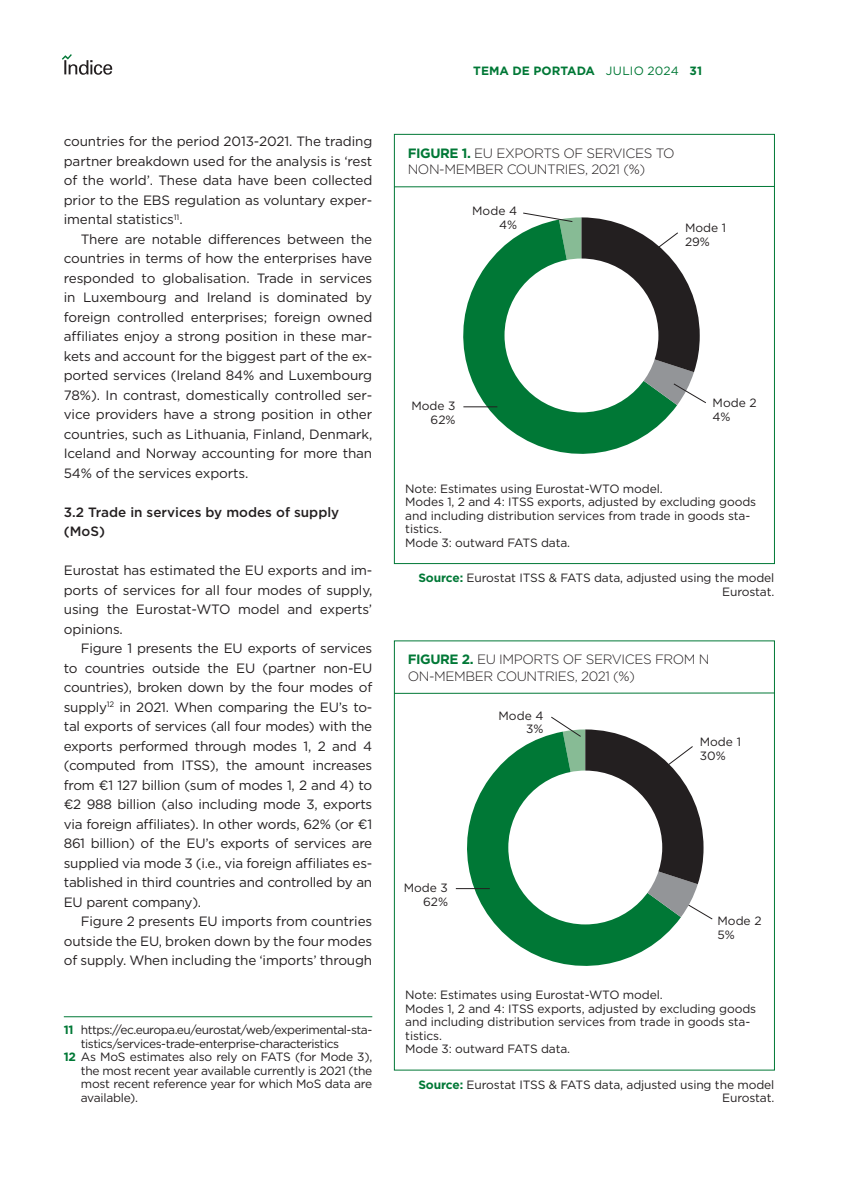
<style>
.page{position:relative;width:851px;height:1191px;background:#fff}
.page>*{position:absolute;margin:0;border:0;box-sizing:border-box;transform-origin:0 0}
._000_texto_comun{font:13.5px/19.5px "Gotham";letter-spacing:-.01em;color:#231f20;text-align:justify}
.t1{font:300 13.5px/16.5px "Gotham";letter-spacing:-.03em;color:#231f20}
._00_tit_02{font:500 13.5px/19.5px "Gotham";color:#231f20}
._000_texto_comun-2{font:12px/13.5px "Gotham";letter-spacing:-.01em;color:#231f20;text-align:right}
.pie_de_pagina{font:12px/13.5px "Gotham";letter-spacing:-.04em;color:#231f20}
.t2{font:700 12px "Gotham";color:#007836}
.s1{font-weight:700;color:#007836}
.s2{font-weight:400}
</style>
<div class="page">
<svg style="left:62px;top:54px;width:50px;height:21px"></svg>
<hr style="left:64px;top:1016px;width:308px;height:1px;background:#007836">
<hr style="left:394px;top:186px;width:380px;height:1px;background:#007836">
<hr style="left:394px;top:692px;width:380px;height:1px;background:#007836">
<svg style="left:463px;top:233px;width:214px;height:221px;fill:#007836"></svg>
<div style="left:504px;top:258px;width:154px;height:154px;background:#fff;border-radius:50%"></div>
<svg style="left:522px;top:212px;width:184px;height:193px"></svg>
<hr style="left:463px;top:406px;width:34px;height:1px;background:#231f20">
<svg style="left:455px;top:734px;width:224px;height:232px;fill:#007836"></svg>
<div style="left:508px;top:770px;width:154px;height:154px;background:#fff;border-radius:50%"></div>
<svg style="left:550px;top:716px;width:163px;height:204px"></svg>
<hr style="left:456px;top:888px;width:33px;height:1px;background:#231f20">
<p class="_000_texto_comun" style="left:64px;top:131px;width:310px">countries for the period 2013-2021. The trading partner breakdown used for the analysis is ‘rest of the world’. These data have been collected prior to the EBS regulation as voluntary exper&shy;imental statistics<sup>11</sup>.</p>
<p class="_000_texto_comun" style="left:64px;top:229px;width:310px;text-indent:17px">There are notable differences between the countries in terms of how the enterprises have responded to globalisation. Trade in services in Luxembourg and Ireland is dominated by foreign controlled enterprises; foreign owned affiliates enjoy a strong position in these mar&shy;kets and account for the biggest part of the ex&shy;ported services (Ireland 84% and Luxembourg 78%). In contrast, domestically controlled ser&shy;vice providers have a strong position in other countries, such as Lithuania, Finland, Denmark, Iceland and Norway accounting for more than 54% of the services exports.</p>
<p class="_00_tit_02" style="left:64px;top:502px;width:277px">3.2 Trade in services by modes of supply (MoS)</p>
<p class="_000_texto_comun" style="left:64px;top:560px;width:310px">Eurostat has estimated the EU exports and im&shy;ports of services for all four modes of supply, using the Eurostat-WTO model and experts’ opinions.</p>
<p class="_000_texto_comun" style="left:64px;top:638px;width:310px;text-indent:17px">Figure 1 presents the EU exports of services to countries outside the EU (partner non-EU countries), broken down by the four modes of supply<sup>12</sup> in 2021. When comparing the EU’s to&shy;tal exports of services (all four modes) with the exports performed through modes 1, 2 and 4 (computed from ITSS), the amount increases from €1 127 billion (sum of modes 1, 2 and 4) to €2 988 billion (also including mode 3, exports via foreign affiliates). In other words, 62% (or €1<br>861 billion) of the EU’s exports of services are supplied via mode 3 (i.e., via foreign affiliates es&shy;tablished in third countries and controlled by an EU parent company).</p>
<p class="_000_texto_comun" style="left:64px;top:911px;width:310px;text-indent:17px">Figure 2 presents EU imports from countries outside the EU, broken down by the four modes of supply. When including the ‘imports’ through</p>
<p class="pie_de_pagina" style="left:81px;top:1023px;width:293px;text-indent:-17px"><span class="s1">11</span> https://ec.europa.eu/eurostat/web/experimental-sta&shy;tistics/services-trade-enterprise-characteristics</p>
<p class="pie_de_pagina" style="left:81px;top:1050px;width:293px;text-align:justify;text-indent:-17px"><span class="s1">12</span> As MoS estimates also rely on FATS (for Mode 3), the most recent year available currently is 2021 (the most recent reference year for which MoS data are available).</p>
<p class="t2" style="left:473px;top:63px;width:230px">TEMA DE PORTADA <span class="s2">JULIO 2024</span> 31</p>
<p class="t1" style="left:407px;top:144px;width:268px"><span class="s1">FIGURE 1.</span> EU EXPORTS OF SERVICES TO<br>NON-MEMBER COUNTRIES, 2021 (%)</p>
<p class="pie_de_pagina" style="left:472px;top:204px;width:46px;text-align:right">Mode 4<br>4%</p>
<p class="pie_de_pagina" style="left:685px;top:221px;width:43px">Mode 1<br>29%</p>
<p class="pie_de_pagina" style="left:411px;top:399px;width:46px;text-align:right">Mode 3<br>62%</p>
<p class="pie_de_pagina" style="left:712px;top:396px;width:46px">Mode 2<br>4%</p>
<p class="_000_texto_comun-2" style="left:405px;top:481px;width:259px">Note: Estimates using Eurostat-WTO model.</p>
<p class="_000_texto_comun-2" style="left:405px;top:495px;width:352px;text-align:left">Modes 1, 2 and 4: ITSS exports, adjusted by excluding goods and including distribution services from trade in goods sta&shy;tistics.</p>
<p class="_000_texto_comun-2" style="left:405px;top:535px;width:166px">Mode 3: outward FATS data.</p>
<p class="_000_texto_comun-2" style="left:418px;top:571px;width:357px"><span class="s1">Source:</span> Eurostat ITSS &amp; FATS data, adjusted using the model<br>Eurostat.</p>
<p class="t1" style="left:407px;top:651px;width:303px"><span class="s1">FIGURE 2.</span> EU IMPORTS OF SERVICES FROM N<br>ON-MEMBER COUNTRIES, 2021 (%)</p>
<p class="pie_de_pagina" style="left:498px;top:708px;width:46px;text-align:right">Mode 4<br>3%</p>
<p class="pie_de_pagina" style="left:404px;top:881px;width:46px;text-align:right">Mode 3<br>62%</p>
<p class="pie_de_pagina" style="left:699px;top:735px;width:43px">Mode 1<br>30%</p>
<p class="pie_de_pagina" style="left:717px;top:914px;width:46px">Mode 2<br>5%</p>
<p class="_000_texto_comun-2" style="left:405px;top:987px;width:259px">Note: Estimates using Eurostat-WTO model.</p>
<p class="_000_texto_comun-2" style="left:405px;top:1001px;width:352px;text-align:left">Modes 1, 2 and 4: ITSS exports, adjusted by excluding goods and including distribution services from trade in goods sta&shy;tistics.</p>
<p class="_000_texto_comun-2" style="left:405px;top:1041px;width:166px">Mode 3: outward FATS data.</p>
<p class="_000_texto_comun-2" style="left:418px;top:1077px;width:357px"><span class="s1">Source:</span> Eurostat ITSS &amp; FATS data, adjusted using the model<br>Eurostat.</p>
</div>
